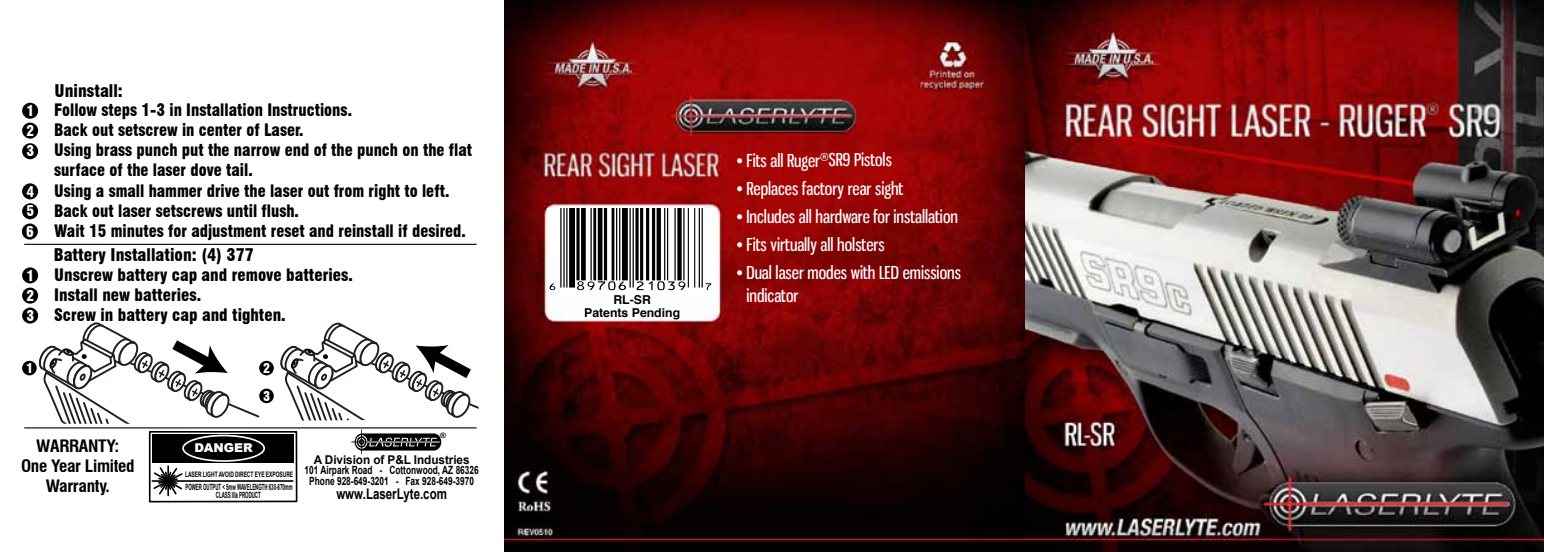
<style>
.page{position:relative;width:1544px;height:552px;background:#fff}
.page>*{position:absolute;margin:0;border:0;box-sizing:border-box;transform-origin:0 0}
.t1{font:17.5px/22.8px "Gnuolane Rg";color:#fff}
.t2{font:900 condensed 16.97px "Swiss 721 BT";color:#000}
.t3{font:900 condensed 16.8px/20.1px "Swiss 721 BT";color:#000;scale:.96 1}
.t4{font:900 condensed 16.8px/20.1px "Swiss 721 BT";color:#000}
.t5{font:700 condensed 16.8px/19.8px "Swiss 721 BT";letter-spacing:-.015em;color:#000;text-align:center;scale:1.04 1}
.t6{font:700 14.7px "Arial";color:#000;scale:.78 1}
.t7{font:900 condensed 14.53px/20.3px "Swiss 721 BT";color:#fff;text-align:justify}
.t8{font:900 condensed 13.12px/27.8px "Swiss 721 BT";color:#fff}
.t9{font:700 12.25px/12.2px "Helvetica";color:#000;text-align:center}
.t10{font:700 12.08px "Arial";letter-spacing:-.005em;color:#000}
.t11{font:900 12.08px "Arial";color:#fff}
.t12{font:700 11.38px/10.2px "Arial";color:#000;text-align:center;scale:.73 1}
.t13{font:700 8.58px/8.6px "Arial";letter-spacing:-.005em;color:#000;text-align:center;scale:.52 1}
.t14{font:700 7.52px "Arial";letter-spacing:-.005em;color:#000;scale:.66 1}
.t15{font:700 7.35px "Arial";color:#000;scale:1.09 1}
.s1{font-size:17.32px}
</style>
<div class="page">
<img style="left:504px;top:0;width:1040px;height:551px">
<svg style="left:547px;top:208px;width:169px;height:87px"></svg>
<hr style="left:560px;top:208px;width:1px;height:79px;background:#000">
<hr style="left:563px;top:208px;width:1px;height:79px;background:#000">
<hr style="left:566px;top:208px;width:1px;height:79px;background:#000">
<div style="left:569px;top:208px;width:5px;height:79px;background:#000"></div>
<hr style="left:576px;top:208px;width:3px;height:72px;background:#000">
<svg style="left:581px;top:208px;width:4px;height:72px"></svg>
<hr style="left:590px;top:208px;width:1px;height:72px;background:#000">
<hr style="left:593px;top:208px;width:3px;height:72px;background:#000">
<hr style="left:598px;top:208px;width:4px;height:72px;background:#000">
<hr style="left:604px;top:208px;width:3px;height:72px;background:#000">
<hr style="left:612px;top:208px;width:2px;height:72px;background:#000">
<hr style="left:616px;top:208px;width:1px;height:72px;background:#000">
<hr style="left:619px;top:208px;width:1px;height:72px;background:#000">
<div style="left:622px;top:208px;width:5px;height:72px;background:#000"></div>
<hr style="left:629px;top:208px;width:1px;height:79px;background:#000">
<hr style="left:632px;top:208px;width:2px;height:79px;background:#000">
<hr style="left:635px;top:208px;width:3px;height:72px;background:#000">
<hr style="left:640px;top:208px;width:3px;height:72px;background:#000">
<hr style="left:646px;top:208px;width:3px;height:72px;background:#000">
<hr style="left:652px;top:208px;width:3px;height:72px;background:#000">
<hr style="left:657px;top:208px;width:3px;height:72px;background:#000">
<hr style="left:664px;top:208px;width:1px;height:72px;background:#000">
<hr style="left:667px;top:208px;width:1px;height:72px;background:#000">
<hr style="left:674px;top:208px;width:1px;height:72px;background:#000">
<svg style="left:677px;top:208px;width:4px;height:72px"></svg>
<hr style="left:683px;top:208px;width:1px;height:72px;background:#000">
<hr style="left:688px;top:208px;width:1px;height:79px;background:#000">
<hr style="left:694px;top:208px;width:1px;height:79px;background:#000">
<hr style="left:699px;top:208px;width:1px;height:79px;background:#000">
<hr style="left:701px;top:208px;width:2px;height:79px;background:#000">
<svg style="left:549px;top:283px;width:6px;height:7px"></svg>
<svg style="left:577px;top:281px;width:49px;height:9px"></svg>
<svg style="left:636px;top:281px;width:49px;height:9px"></svg>
<svg style="left:705px;top:283px;width:6px;height:7px"></svg>
<div style="left:22px;top:103px;width:16px;height:16px;background:#000;border-radius:50%"></div>
<div style="left:22px;top:122px;width:16px;height:16px;background:#000;border-radius:50%"></div>
<div style="left:22px;top:143px;width:16px;height:16px;background:#000;border-radius:50%"></div>
<div style="left:22px;top:183px;width:16px;height:16px;background:#000;border-radius:50%"></div>
<div style="left:22px;top:203px;width:16px;height:16px;background:#000;border-radius:50%"></div>
<div style="left:22px;top:223px;width:16px;height:16px;background:#000;border-radius:50%"></div>
<div style="left:149px;top:430px;width:148px;height:72px;border:2px solid #000"></div>
<div style="left:152px;top:433px;width:141px;height:29px;background:#000"></div>
<div style="left:182px;top:434px;width:83px;height:27px;border:2px solid #fff;border-radius:50%"></div>
<hr style="left:152px;top:480px;width:141px;height:1px;background:#000">
<svg style="left:152px;top:465px;width:32px;height:30px"></svg>
<svg style="left:24px;top:243px;width:453px;height:2px"></svg>
<div style="left:22px;top:267px;width:16px;height:16px;background:#000;border-radius:50%"></div>
<svg style="left:22px;top:360px;width:15px;height:15px"></svg>
<div style="left:22px;top:287px;width:16px;height:16px;background:#000;border-radius:50%"></div>
<div style="left:22px;top:307px;width:16px;height:16px;background:#000;border-radius:50%"></div>
<svg style="left:24px;top:321px;width:455px;height:133px"></svg>
<p class="t7" style="left:27px;top:100px;width:9px">1<br>2<br>3</p>
<p class="t7" style="left:26px;top:181px;width:10px">4<br>5<br>6</p>
<p class="t7" style="left:27px;top:265px;width:9px">1</p>
<p class="t7" style="left:27px;top:285px;width:9px">2<br>3</p>
<p class="t8" style="left:26px;top:354px;width:9px">1</p>
<p class="t2" style="left:55px;top:81px;width:70px">Uninstall:</p>
<p class="t3" style="left:54px;top:100px;width:437px">Follow steps 1-3 in Installation Instructions.<br>Back out setscrew in center of Laser.<br>Using brass punch put the narrow end of the punch on the flat surface of the laser dove tail.<br>Using a small hammer drive the laser out from right to left.<br>Back out laser setscrews until flush.<br>Wait 15 minutes for adjustment reset and reinstall if desired.</p>
<p class="t2" style="left:54px;top:245px;width:202px">Battery Installation: (4) 377</p>
<p class="t4" style="left:54px;top:264px;width:300px">Unscrew battery cap and remove batteries.<br>Install new batteries.<br>Screw in battery cap and tighten.</p>
<p class="t8" style="left:263px;top:354px;width:9px">2<br>3</p>
<p class="t5" style="left:21px;top:435px;width:111px">WARRANTY:<br>One Year Limited<br>Warranty.</p>
<p class="t11" style="left:195px;top:438px;width:59px">DANGER</p>
<p class="t14" style="left:185px;top:469px;width:165px">LASER LIGHT AVOID DIRECT EYE EXPOSURE</p>
<p class="t13" style="left:185px;top:482px;width:208px">POWER OUTPUT &lt; 5mw WAVELENGTH 630-670mm<br>CLASS IIIa PRODUCT</p>
<p class="t15" style="left:440px;top:430px;width:7px">®</p>
<p class="t10" style="left:314px;top:451px;width:157px">A Division of P&amp;L Industries</p>
<p class="t12" style="left:304px;top:465px;width:240px">101 Airpark Road - Cottonwood, AZ 86326<br>Phone 928-649-3201 - Fax 928-649-3970</p>
<p class="t6" style="left:336px;top:483px;width:143px">www.LaserLyte.com</p>
<p class="t9" style="left:584px;top:294px;width:97px">RL-SR<br>Patents Pending</p>
<p class="t1" style="left:737px;top:149px;width:156px">• Fits all Ruger<span class="s1">®SR9 Pistols</span></p>
<p class="t1" style="left:737px;top:177px;width:168px">• Replaces factory rear sight</p>
<p class="t1" style="left:737px;top:205px;width:223px">• Includes all hardware for installation</p>
<p class="t1" style="left:737px;top:233px;width:149px">• Fits virtually all holsters</p>
<p class="t1" style="left:746px;top:261px;width:216px;text-indent:-10px">• Dual laser modes with LED emissions indicator</p>
</div>
